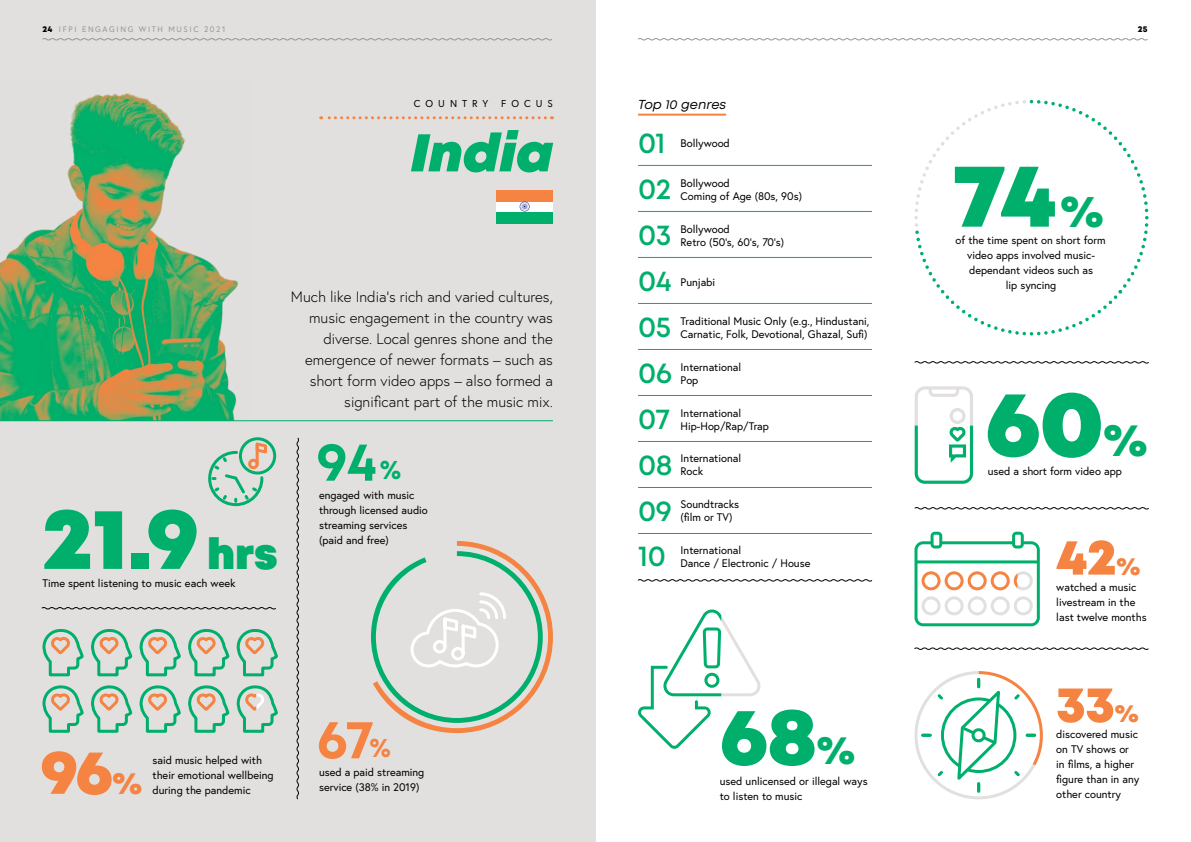
<style>
.page{position:relative;width:1191px;height:842px;background:#fff}
.page>*{position:absolute;margin:0;border:0;box-sizing:border-box;transform-origin:0 0}
.t1{font:900 91.9px "Mont";color:#00af6b}
.t2{font:900 90.1px "Mont";color:#00af6b}
.t3{font:900 86.6px "Mont";color:#00af6b}
.t4{font:900 80px "Mont";color:#00af6b}
.t5{font:900 62px "Mont";color:#f58342}
.t6{font:700 54.2px "Mont";color:#00af6b}
.t7{font:700 54.2px "Mont";color:#f58342}
.t8{font:italic 900 53px "Mont";color:#00af6b}
.t9{font:900 50px "Mont";color:#f58342}
.t10{font:900 45.9px "Mont";color:#00af6b}
.t11{font:600 29px/45.9px "Mont";letter-spacing:-.01em;color:#00af6b}
.t12{font:300 15px/21px "Europa";color:#000;text-align:right}
.t13{font:italic 13px "Mont";color:#000}
.t14{font:11px/15px "Europa";color:#000}
.t15{font:10px "Europa";letter-spacing:.5em;color:#000}
.t16{font:800 8.5px "Mont";color:#000}
.t17{font:8px "Europa";letter-spacing:.2em;color:#939598}
.s1{font-family:"Mont";font-weight:800;font-size:8.5px;color:#000}
.s2{font-size:43.3px}
.s3{font-size:27.1px}
.s4{font-size:45px}
.s5{font-size:25px}
.s6{font-size:31px}
.s7{font-size:40px}
</style>
<div class="page">
<div style="left:0;top:0;width:595px;height:842px;background:#e2e0df"></div>
<img style="left:0;top:93px;width:238px;height:327px">
<svg style="left:371px;top:541px;width:182px;height:192px"></svg>
<svg style="left:321px;top:116px;width:224px;height:3px"></svg>
<hr style="left:0;top:420px;width:553px;height:1px;background:#00af6b">
<hr style="left:638px;top:114px;width:88px;height:2px;background:#f58342">
<svg style="left:208px;top:440px;width:61px;height:67px"></svg>
<div style="left:239px;top:437px;width:37px;height:37px;border:3px solid #00af6b;border-radius:50%"></div>
<svg style="left:914px;top:671px;width:128px;height:129px"></svg>
<svg style="left:914px;top:532px;width:125px;height:94px"></svg>
<svg style="left:914px;top:100px;width:234px;height:236px"></svg>
<svg style="left:638px;top:609px;width:123px;height:140px"></svg>
<svg style="left:914px;top:386px;width:59px;height:98px"></svg>
<svg style="left:42px;top:628px;width:236px;height:105px"></svg>
<svg style="left:637px;top:579px;width:235px;height:3px"></svg>
<hr style="left:638px;top:533px;width:234px;height:1px;background:#00af6b">
<hr style="left:638px;top:487px;width:234px;height:1px;background:#00af6b">
<hr style="left:638px;top:441px;width:234px;height:1px;background:#00af6b">
<hr style="left:638px;top:395px;width:234px;height:1px;background:#00af6b">
<hr style="left:638px;top:349px;width:234px;height:1px;background:#00af6b">
<hr style="left:638px;top:303px;width:234px;height:1px;background:#00af6b">
<hr style="left:638px;top:257px;width:234px;height:1px;background:#00af6b">
<hr style="left:638px;top:211px;width:234px;height:1px;background:#00af6b">
<hr style="left:638px;top:165px;width:234px;height:1px;background:#00af6b">
<svg style="left:914px;top:647px;width:235px;height:3px"></svg>
<svg style="left:41px;top:607px;width:235px;height:3px"></svg>
<svg style="left:914px;top:361px;width:235px;height:3px"></svg>
<svg style="left:914px;top:507px;width:235px;height:3px"></svg>
<svg style="left:296px;top:437px;width:3px;height:363px"></svg>
<div style="left:496px;top:190px;width:57px;height:33px;background:#fff"></div>
<div style="left:496px;top:190px;width:57px;height:11px;background:#f58342"></div>
<div style="left:496px;top:212px;width:57px;height:11px;background:#00af6b"></div>
<svg style="left:519px;top:202px;width:10px;height:9px"></svg>
<svg style="left:42px;top:38px;width:510px;height:3px"></svg>
<svg style="left:638px;top:38px;width:510px;height:3px"></svg>
<p class="t17" style="left:43px;top:24px;width:184px"><span class="s1">24</span> IFPI ENGAGING WITH MUSIC 2021</p>
<p class="t16" style="left:1137px;top:23px;width:11px">25</p>
<p class="t15" style="left:414px;top:97px;width:76px">COUNTRY</p>
<p class="t15" style="left:501px;top:97px;width:53px">FOCUS</p>
<h3 class="t8" style="left:411px;top:119px;width:144px">India</h3>
<h3 class="t3" style="left:43px;top:482px;width:236px">21.9 <span class="s2">hrs</span></h3>
<p class="t14" style="left:43px;top:576px;width:194px">Time spent listening to music each week</p>
<h3 class="t12" style="left:291px;top:286px;width:263px">Much like India’s rich and varied cultures, music engagement in the country was diverse. Local genres shone and the emergence of newer formats – such as short form video apps – also formed a significant part of the music mix.</h3>
<h3 class="t6" style="left:317px;top:426px;width:86px">94<span class="s3">%</span></h3>
<p class="t14" style="left:319px;top:487px;width:110px">engaged with music through licensed audio streaming services (paid and free)</p>
<p class="t13" style="left:638px;top:96px;width:90px">Top 10 genres</p>
<h3 class="t11" style="left:638px;top:120px;width:36px">01<br>02<br>03<br>04<br>05<br>06<br>07<br>08<br>09<br>10</h3>
<p class="t14" style="left:680px;top:136px;width:51px">Bollywood</p>
<p class="t14" style="left:680px;top:176px;width:123px;line-height:13px">Bollywood<br>Coming of Age (80s, 90s)</p>
<p class="t14" style="left:680px;top:222px;width:105px;line-height:13px">Bollywood<br>Retro (50’s, 60’s, 70’s)</p>
<p class="t14" style="left:680px;top:275px;width:36px">Punjabi</p>
<p class="t14" style="left:680px;top:314px;width:190px;line-height:13px">Traditional Music Only (e.g., Hindustani,<br>Carnatic, Folk, Devotional, Ghazal, Sufi)</p>
<p class="t14" style="left:680px;top:360px;width:62px;line-height:13px">International<br>Pop</p>
<p class="t14" style="left:680px;top:406px;width:90px;line-height:13px">International<br>Hip-Hop/Rap/Trap</p>
<p class="t14" style="left:680px;top:452px;width:62px;line-height:13px">International<br>Rock</p>
<p class="t14" style="left:680px;top:498px;width:60px;line-height:13px">Soundtracks (film or TV)</p>
<p class="t14" style="left:680px;top:543px;width:62px">International</p>
<p class="t14" style="left:680px;top:556px;width:131px">Dance / Electronic / House</p>
<h2 class="t2" style="left:953px;top:136px;width:152px">74<span class="s4">%</span></h2>
<p class="t14" style="left:955px;top:232px;width:152px;text-align:center">of the time spent on short form video apps involved music&shy;dependant videos such as<br>lip syncing</p>
<h1 class="t1" style="left:985px;top:363px;width:120px">60</h1>
<p class="t14" style="left:987px;top:463px;width:136px">used a short form video app</p>
<h3 class="t10" style="left:1103px;top:410px;width:46px">%</h3>
<h3 class="t9" style="left:1056px;top:524px;width:86px">42<span class="s5">%</span></h3>
<p class="t14" style="left:1056px;top:579px;width:92px">watched a music livestream in the last twelve months</p>
<h3 class="t5" style="left:41px;top:732px;width:102px">96<span class="s6">%</span></h3>
<p class="t14" style="left:152px;top:752px;width:123px">said music helped with their emotional wellbeing</p>
<p class="t14" style="left:152px;top:782px;width:100px">during the pandemic</p>
<h3 class="t9" style="left:1056px;top:672px;width:84px">33<span class="s5">%</span></h3>
<h3 class="t4" style="left:720px;top:684px;width:137px">68<span class="s7">%</span></h3>
<h3 class="t7" style="left:316px;top:704px;width:76px">67<span class="s3">%</span></h3>
<p class="t14" style="left:1056px;top:727px;width:84px">discovered music on TV shows or in films, a higher figure than in any other country</p>
<p class="t14" style="left:319px;top:764px;width:107px">used a paid streaming service (38% in 2019)</p>
<p class="t14" style="left:720px;top:774px;width:149px">used unlicensed or illegal ways to listen to music</p>
</div>
